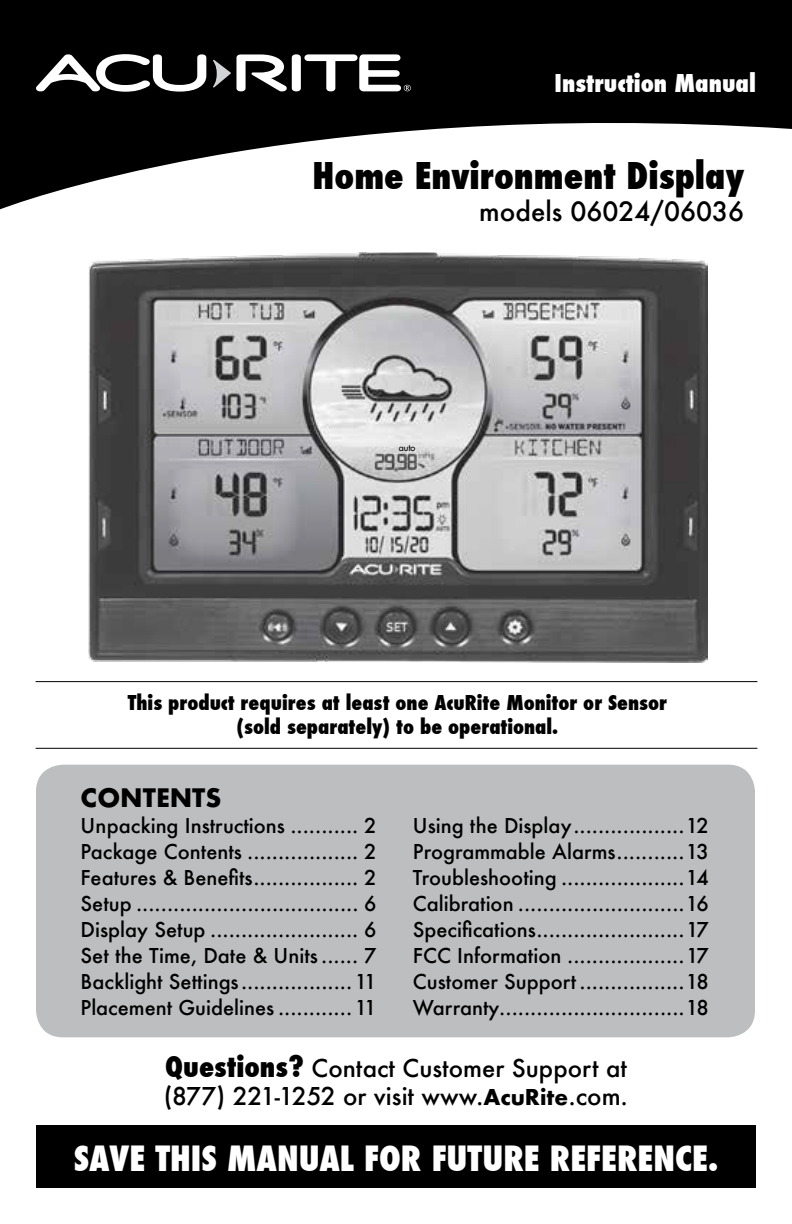
<style>
.page{position:relative;width:792px;height:1224px;background:#fff}
.page>*{position:absolute;margin:0;border:0;box-sizing:border-box;transform-origin:0 0}
.t1{font:800 condensed 36px "Futura";color:#000}
.t2{font:800 condensed 34px "Futura";color:#fff}
.t3{font:700 28px "Futura T";color:#000}
.t4{font:500 26px "Futura";color:#000}
.t5{font:500 24px "Futura";color:#000}
.t6{font:800 condensed 24px "Futura";color:#fff}
.t7{font:500 20px/26px "Futura";color:#000;text-align:justify}
.t8{font:800 condensed 20px/24px "Futura";color:#000;text-align:center}
.t9{font:9px "Futura";color:#000}
.s1{font-weight:800;font-stretch:condensed;font-size:28px}
.s2{font-family:"Futura T";font-weight:700}
</style>
<div class="page">
<hr style="left:36px;top:748px;width:721px;height:1px;background:#000">
<hr style="left:36px;top:681px;width:721px;height:1px;background:#000">
<svg style="left:0;top:0;width:792px;height:209px;fill:#000"></svg>
<svg style="left:213px;top:54px;width:198px;height:37px"></svg>
<svg style="left:36px;top:54px;width:170px;height:38px"></svg>
<img style="left:89px;top:252px;width:618px;height:411px">
<div style="left:36px;top:765px;width:719px;height:272px;background:#bcbec0;border-radius:27px"></div>
<div style="left:36px;top:1125px;width:720px;height:63px;background:#000"></div>
<p class="t6" style="left:555px;top:67px;width:203px">Instruction Manual</p>
<h2 class="t1" style="left:313px;top:152px;width:433px">Home Environment Display</h2>
<p class="t4" style="left:479px;top:193px;width:266px">models 06024/06036</p>
<p class="t9" style="left:399px;top:441px;width:18px">auto</p>
<p class="t8" style="left:128px;top:690px;width:541px">This product requires at least one AcuRite Monitor or Sensor (sold separately) to be operational.</p>
<p class="t3" style="left:81px;top:781px;width:142px">CONTENTS</p>
<p class="t7" style="left:81px;top:813px;width:298px">Unpacking Instructions ........... 2<br>Package Contents .................. 2<br>Features &amp; Benefits................. 2<br>Setup .................................... 6<br>Display Setup ........................ 6<br>Set the Time, Date &amp; Units ...... 7<br>Backlight Settings ..................11<br>Placement Guidelines ............11</p>
<p class="t7" style="left:413px;top:813px;width:298px">Using the Display..................12<br>Programmable Alarms...........13<br>Troubleshooting ....................14<br>Calibration ...........................16<br>Specifications........................17<br>FCC Information ...................17<br>Customer Support .................18<br>Warranty..............................18</p>
<p class="t5" style="left:165px;top:1051px;width:463px"><span class="s1">Questions?</span> Contact Customer Support at</p>
<p class="t5" style="left:164px;top:1080px;width:466px">(877) 221-1252 or visit www.<span class="s2">AcuRite</span>.com.</p>
<p class="t2" style="left:74px;top:1135px;width:646px">SAVE THIS MANUAL FOR FUTURE REFERENCE.</p>
</div>
